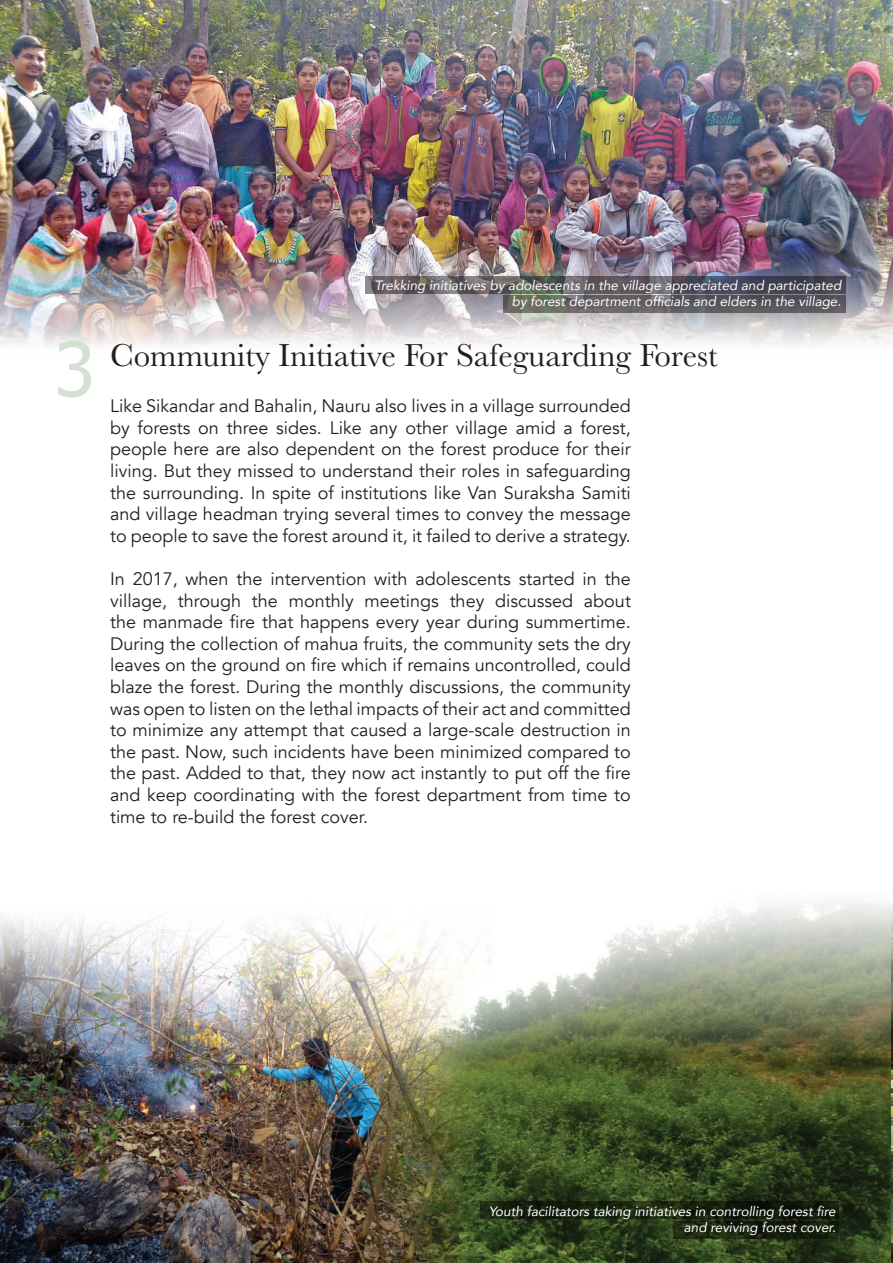
<style>
.page{position:relative;width:893px;height:1263px;background:#fff}
.page>*{position:absolute;margin:0;border:0;box-sizing:border-box;transform-origin:0 0}
.t1{font:75px "Tahoma";color:#d4e0d1}
.t2{font:33px "Baskerville";color:#231f20}
.t3{font:18px/21.6px "Avenir";color:#231f20;text-align:justify}
.t4{font:18px "Myriad Pro";color:#231f20}
.t5{font:italic 13.5px/16.2px "Avenir";color:#fff;text-align:right}
</style>
<div class="page">
<img style="left:0;top:901px;width:891px;height:362px">
<img style="left:0;top:0;width:893px;height:346px">
<img style="left:891px;top:904px;width:2px;height:359px">
<svg style="left:365px;top:276px;width:481px;height:18px;background:#59575e"></svg>
<svg style="left:503px;top:295px;width:343px;height:18px;background:#605f61"></svg>
<svg style="left:480px;top:1201px;width:359px;height:18px;background:#161f0e"></svg>
<svg style="left:674px;top:1221px;width:165px;height:18px;background:#18210f"></svg>
<h1 class="t1" style="left:54px;top:319px;width:42px">3</h1>
<p class="t5" style="left:374px;top:277px;width:468px">Trekking initiatives by adolescents in the village appreciated and participated by forest department officials and elders in the village.</p>
<h2 class="t2" style="left:110px;top:334px;width:609px">Community Initiative For Safeguarding Forest</h2>
<p class="t3" style="left:110px;top:396px;width:522px">Like Sikandar and Bahalin, Nauru also lives in a village surrounded by forests on three sides. Like any other village amid a forest, people here are also dependent on the forest produce for their living. But they missed to understand their roles in safeguarding the surrounding. In spite of institutions like Van Suraksha Samiti and village headman trying several times to convey the message to people to save the forest around it, it failed to derive a strategy.</p>
<p class="t3" style="left:110px;top:568px;width:522px">In 2017, when the intervention with adolescents started in the village, through the monthly meetings they discussed about the manmade fire that happens every year during summertime.<br>During the collection of mahua fruits, the community sets the dry leaves on the ground on fire which if remains uncontrolled, could blaze the forest. During the monthly discussions, the community was open to listen on the lethal impacts of their act and committed to minimize any attempt that caused a large-scale destruction in the past. Now, such incidents have been minimized compared to the past. Added to that, they now act instantly to put off the fire and keep coordinating with the forest department from time to time to re-build the forest cover.</p>
<p class="t4" style="left:428px;top:1209px;width:11px">6</p>
<p class="t5" style="left:489px;top:1203px;width:349px">Youth facilitators taking initiatives in controlling forest fire and reviving forest cover.</p>
</div>
